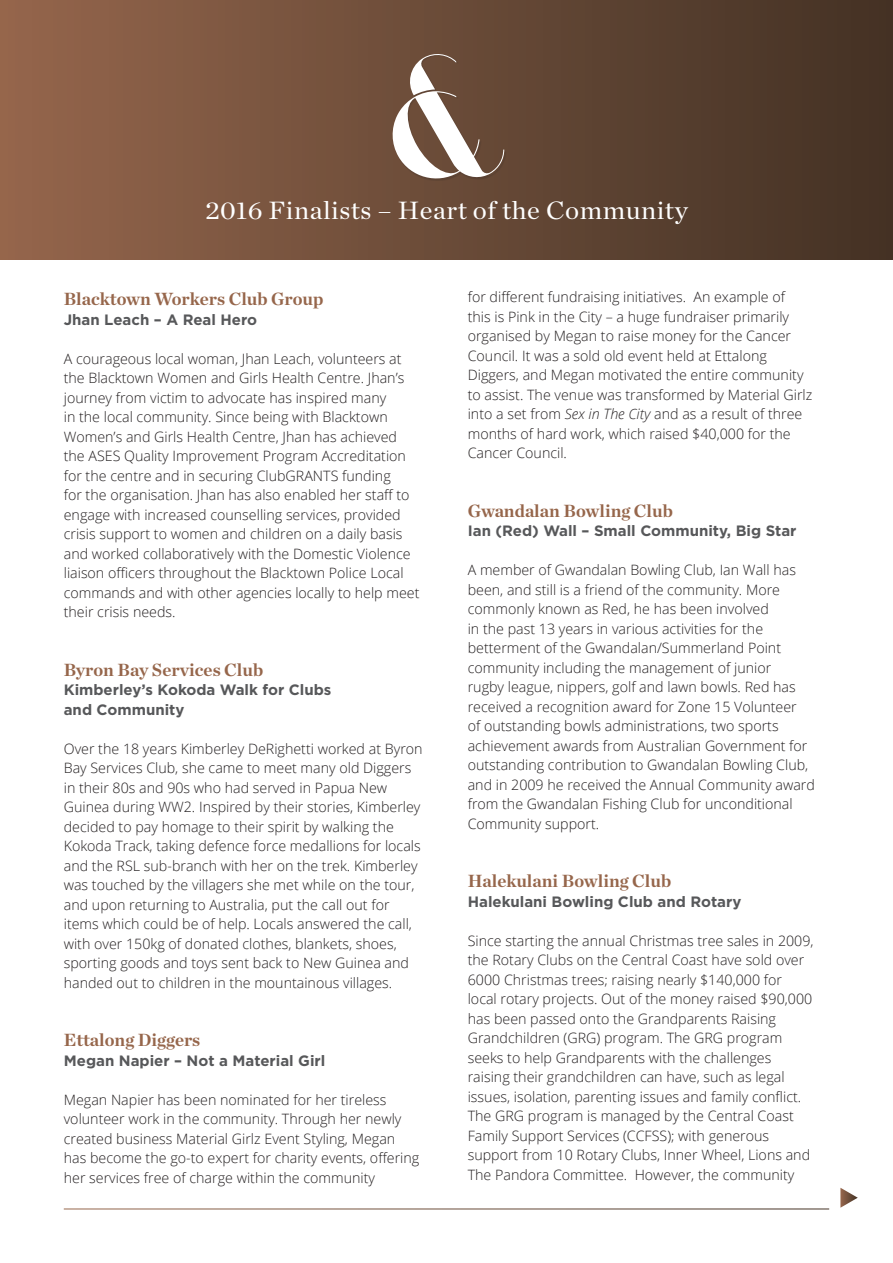
<style>
.page{position:relative;width:893px;height:1263px;background:#fff}
.page>*{position:absolute;margin:0;border:0;box-sizing:border-box;transform-origin:0 0}
.t1{font:25.5px "Chronicle Deck";letter-spacing:.02em;color:#fff;scale:1.05 1}
.t2{font:700 18px "Chronicle Deck";color:#96664b}
.t3{font:700 15px/19.5px "Gotham";color:#57585a}
.t4{font:300 14.25px/19.5px "Open Sans";color:#231f20}
.s1{font-style:italic}
</style>
<div class="page">
<div style="left:0;top:0;width:893px;height:259px;background:linear-gradient(to right,#94664c,#423124)"></div>
<div style="left:393px;top:55px;width:114px;height:126px;background:#654835"></div>
<svg style="left:391px;top:51px;width:113px;height:134px"></svg>
<svg style="left:840px;top:1188px;width:18px;height:20px"></svg>
<h1 class="t1" style="left:205px;top:191px;width:461px">2016 Finalists – Heart of the Community</h1>
<p class="t2" style="left:64px;top:284px;width:261px">Blacktown Workers Club Group</p>
<p class="t3" style="left:64px;top:309px;width:195px">Jhan Leach – A Real Hero</p>
<p class="t4" style="left:64px;top:348px;width:357px">A courageous local woman, Jhan Leach, volunteers at the Blacktown Women and Girls Health Centre. Jhan’s journey from victim to advocate has inspired many<br>in the local community. Since being with Blacktown Women’s and Girls Health Centre, Jhan has achieved the ASES Quality Improvement Program Accreditation for the centre and in securing ClubGRANTS funding<br>for the organisation. Jhan has also enabled her staff to engage with increased counselling services, provided crisis support to women and children on a daily basis and worked collaboratively with the Domestic Violence liaison officers throughout the Blacktown Police Local commands and with other agencies locally to help meet their crisis needs.</p>
<p class="t2" style="left:64px;top:655px;width:201px">Byron Bay Services Club</p>
<p class="t3" style="left:64px;top:680px;width:269px">Kimberley’s Kokoda Walk for Clubs and Community</p>
<p class="t4" style="left:64px;top:738px;width:360px">Over the 18 years Kimberley DeRighetti worked at Byron Bay Services Club, she came to meet many old Diggers in their 80s and 90s who had served in Papua New Guinea during WW2. Inspired by their stories, Kimberley decided to pay homage to their spirit by walking the Kokoda Track, taking defence force medallions for locals and the RSL sub-branch with her on the trek. Kimberley was touched by the villagers she met while on the tour, and upon returning to Australia, put the call out for items which could be of help. Locals answered the call, with over 150kg of donated clothes, blankets, shoes, sporting goods and toys sent back to New Guinea and handed out to children in the mountainous villages.</p>
<p class="t2" style="left:64px;top:1025px;width:138px">Ettalong Diggers</p>
<p class="t3" style="left:64px;top:1050px;width:263px">Megan Napier – Not a Material Girl</p>
<p class="t4" style="left:64px;top:1089px;width:357px">Megan Napier has been nominated for her tireless volunteer work in the community. Through her newly created business Material Girlz Event Styling, Megan has become the go-to expert for charity events, offering her services free of charge within the community</p>
<p class="t4" style="left:468px;top:287px;width:346px">for different fundraising initiatives. An example of<br>this is Pink in the City – a huge fundraiser primarily organised by Megan to raise money for the Cancer Council. It was a sold old event held at Ettalong Diggers, and Megan motivated the entire community to assist. The venue was transformed by Material Girlz into a set from <span class="s1">Sex in The City</span> and as a result of three months of hard work, which raised $40,000 for the Cancer Council.</p>
<p class="t2" style="left:468px;top:496px;width:207px">Gwandalan Bowling Club</p>
<p class="t3" style="left:468px;top:521px;width:330px">Ian (Red) Wall – Small Community, Big Star</p>
<p class="t4" style="left:468px;top:560px;width:349px">A member of Gwandalan Bowling Club, Ian Wall has been, and still is a friend of the community. More commonly known as Red, he has been involved<br>in the past 13 years in various activities for the betterment of the Gwandalan/Summerland Point community including the management of junior<br>rugby league, nippers, golf and lawn bowls. Red has received a recognition award for Zone 15 Volunteer<br>of outstanding bowls administrations, two sports achievement awards from Australian Government for outstanding contribution to Gwandalan Bowling Club, and in 2009 he received the Annual Community award from the Gwandalan Fishing Club for unconditional Community support.</p>
<p class="t2" style="left:468px;top:867px;width:205px">Halekulani Bowling Club</p>
<p class="t3" style="left:468px;top:891px;width:275px">Halekulani Bowling Club and Rotary</p>
<p class="t4" style="left:468px;top:930px;width:347px">Since starting the annual Christmas tree sales in 2009, the Rotary Clubs on the Central Coast have sold over 6000 Christmas trees; raising nearly $140,000 for local rotary projects. Out of the money raised $90,000 has been passed onto the Grandparents Raising Grandchildren (GRG) program. The GRG program seeks to help Grandparents with the challenges raising their grandchildren can have, such as legal issues, isolation, parenting issues and family conflict.<br>The GRG program is managed by the Central Coast Family Support Services (CCFSS); with generous support from 10 Rotary Clubs, Inner Wheel, Lions and The Pandora Committee. However, the community</p>
</div>
